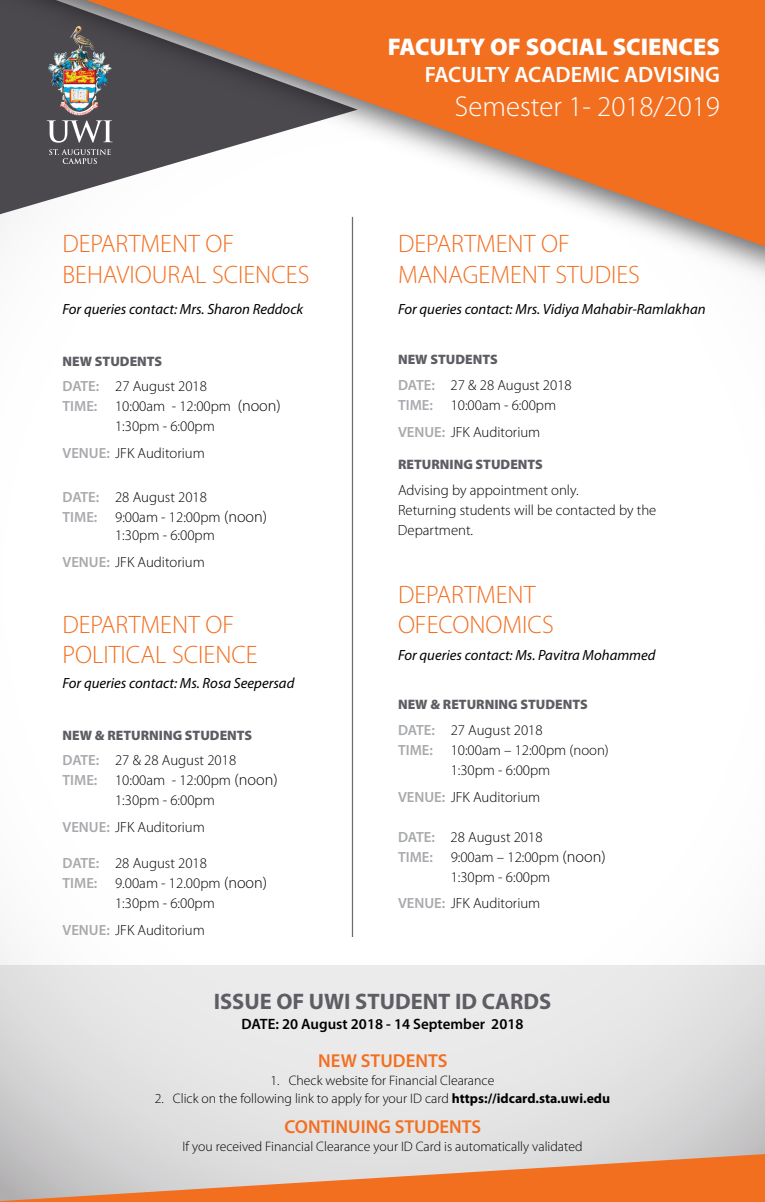
<style>
.page{position:relative;width:765px;height:1202px;background:#fff}
.page>*{position:absolute;margin:0;border:0;box-sizing:border-box;transform-origin:0 0}
.t1{font:300 28.88px "Myriad Pro";color:#fff}
.t2{font:300 25.25px/30.4px "Myriad Pro";color:#f36f20}
.t3{font:900 24.12px "Myriad Pro";color:#fff}
.t4{font:700 22.5px "Myriad Pro";color:#5f5d63}
.t5{font:600 22.25px "Myriad Pro";color:#fff}
.t6{font:600 18.75px "Myriad Pro";color:#f36f20}
.t7{font:600 15px "Myriad Pro";color:#000}
.t8{font:300 14.75px/20px "Myriad Pro";color:#000}
.t9{font:italic 14.75px "Myriad Pro";color:#000}
.t10{font:300 13.75px "Myriad Pro";color:#000}
.t11{font:900 13.75px "Myriad Pro";color:#5f5d63}
.s1{font-weight:600;color:#a7a9ac}
.s2{font-size:16.12px}
.s3{font-weight:700}
</style>
<div class="page">
<img style="left:0;top:0;width:765px;height:309px">
<svg style="left:86px;top:0;width:679px;height:246px;fill:#f36f20"></svg>
<svg style="left:49px;top:149px;width:62px;height:15px"></svg>
<svg style="left:47px;top:120px;width:66px;height:23px"></svg>
<img style="left:70px;top:26px;width:9px;height:26px">
<hr style="left:352px;top:217px;width:1px;height:719px;background:#6f6c73">
<div style="left:0;top:965px;width:765px;height:236px;background:#ebebec"></div>
<svg style="left:0;top:1153px;width:765px;height:48px"></svg>
<h2 class="t2" style="left:62px;top:229px;width:248px">DEPARTMENT OF<br>BEHAVIOURAL SCIENCES</h2>
<p class="t9" style="left:62px;top:299px;width:242px">For queries contact: Mrs. Sharon Reddock</p>
<p class="t11" style="left:62px;top:353px;width:101px">NEW STUDENTS</p>
<p class="t8" style="left:62px;top:376px;width:146px"><span class="s1">DATE:</span> 27 August 2018</p>
<p class="t8" style="left:62px;top:396px;width:220px"><span class="s1">TIME:</span> 10:00am - 12:00pm <span class="s2">(noon)</span></p>
<p class="t8" style="left:115px;top:416px;width:101px">1:30pm - 6:00pm</p>
<p class="t8" style="left:62px;top:443px;width:144px"><span class="s1">VENUE:</span> JFK Auditorium</p>
<p class="t8" style="left:62px;top:488px;width:206px"><span class="s1">DATE:</span> 28 August 2018<br><span class="s1">TIME:</span> 9:00am - 12:00pm <span class="s2">(noon)</span></p>
<p class="t8" style="left:62px;top:522px;width:154px;line-height:26.9px;text-indent:53px">1:30pm - 6:00pm<br><span class="s1">VENUE:</span> JFK Auditorium</p>
<h2 class="t2" style="left:62px;top:609px;width:197px">DEPARTMENT OF<br>POLITICAL SCIENCE</h2>
<p class="t9" style="left:62px;top:673px;width:233px">For queries contact: Ms. Rosa Seepersad</p>
<p class="t11" style="left:62px;top:727px;width:191px">NEW &amp; RETURNING STUDENTS</p>
<p class="t8" style="left:62px;top:750px;width:175px"><span class="s1">DATE:</span> 27 &amp; 28 August 2018</p>
<p class="t8" style="left:62px;top:770px;width:217px"><span class="s1">TIME:</span> 10:00am - 12:00pm <span class="s2">(noon)</span></p>
<p class="t8" style="left:115px;top:790px;width:101px">1:30pm - 6:00pm</p>
<p class="t8" style="left:62px;top:817px;width:144px"><span class="s1">VENUE:</span> JFK Auditorium</p>
<p class="t8" style="left:62px;top:853px;width:146px"><span class="s1">DATE:</span> 28 August 2018</p>
<p class="t8" style="left:62px;top:873px;width:206px"><span class="s1">TIME:</span> 9.00am - 12.00pm <span class="s2">(noon)</span></p>
<p class="t8" style="left:115px;top:893px;width:101px">1:30pm - 6:00pm</p>
<p class="t8" style="left:62px;top:919px;width:144px"><span class="s1">VENUE:</span> JFK Auditorium</p>
<h3 class="t3" style="left:388px;top:33px;width:334px">FACULTY OF SOCIAL SCIENCES</h3>
<h3 class="t5" style="left:425px;top:60px;width:297px">FACULTY ACADEMIC ADVISING</h3>
<h1 class="t1" style="left:455px;top:91px;width:267px">Semester 1- 2018/2019</h1>
<h2 class="t2" style="left:398px;top:229px;width:243px">DEPARTMENT OF<br>MANAGEMENT STUDIES</h2>
<p class="t9" style="left:398px;top:299px;width:309px">For queries contact: Mrs. Vidiya Mahabir-Ramlakhan</p>
<p class="t11" style="left:398px;top:352px;width:101px">NEW STUDENTS</p>
<p class="t8" style="left:398px;top:375px;width:175px"><span class="s1">DATE:</span> 27 &amp; 28 August 2018<br><span class="s1">TIME:</span> 10:00am - 6:00pm</p>
<p class="t8" style="left:398px;top:422px;width:144px"><span class="s1">VENUE:</span> JFK Auditorium</p>
<p class="t11" style="left:398px;top:457px;width:146px">RETURNING STUDENTS</p>
<p class="t8" style="left:398px;top:480px;width:260px">Advising by appointment only.<br>Returning students will be contacted by the<br>Department.</p>
<h2 class="t2" style="left:398px;top:580px;width:157px">DEPARTMENT<br>OFECONOMICS</h2>
<p class="t9" style="left:398px;top:645px;width:259px">For queries contact: Ms. Pavitra Mohammed</p>
<p class="t11" style="left:398px;top:696px;width:191px">NEW &amp; RETURNING STUDENTS</p>
<p class="t8" style="left:398px;top:720px;width:146px"><span class="s1">DATE:</span> 27 August 2018</p>
<p class="t8" style="left:398px;top:740px;width:212px"><span class="s1">TIME:</span> 10:00am – 12:00pm (noon)</p>
<p class="t8" style="left:451px;top:760px;width:101px">1:30pm - 6:00pm</p>
<p class="t8" style="left:398px;top:786px;width:144px"><span class="s1">VENUE:</span> JFK Auditorium</p>
<p class="t8" style="left:398px;top:826px;width:146px"><span class="s1">DATE:</span> 28 August 2018</p>
<p class="t8" style="left:398px;top:846px;width:209px"><span class="s1">TIME:</span> 9:00am – 12:00pm <span class="s2">(noon)</span></p>
<p class="t8" style="left:451px;top:866px;width:101px">1:30pm - 6:00pm</p>
<p class="t8" style="left:398px;top:893px;width:144px"><span class="s1">VENUE:</span> JFK Auditorium</p>
<h3 class="t4" style="left:214px;top:986px;width:339px">ISSUE OF UWI STUDENT ID CARDS</h3>
<p class="t7" style="left:242px;top:1014px;width:283px">DATE: 20 August 2018 - 14 September 2018</p>
<p class="t6" style="left:318px;top:1048px;width:131px">NEW STUDENTS</p>
<p class="t10" style="left:271px;top:1072px;width:225px">1. Check website for Financial Clearance</p>
<p class="t10" style="left:155px;top:1090px;width:457px">2. Click on the following link to apply for your ID card <span class="s3">https://idcard.sta.uwi.edu</span></p>
<p class="t6" style="left:284px;top:1114px;width:198px">CONTINUING STUDENTS</p>
<p class="t10" style="left:182px;top:1138px;width:402px">If you received Financial Clearance your ID Card is automatically validated</p>
</div>
